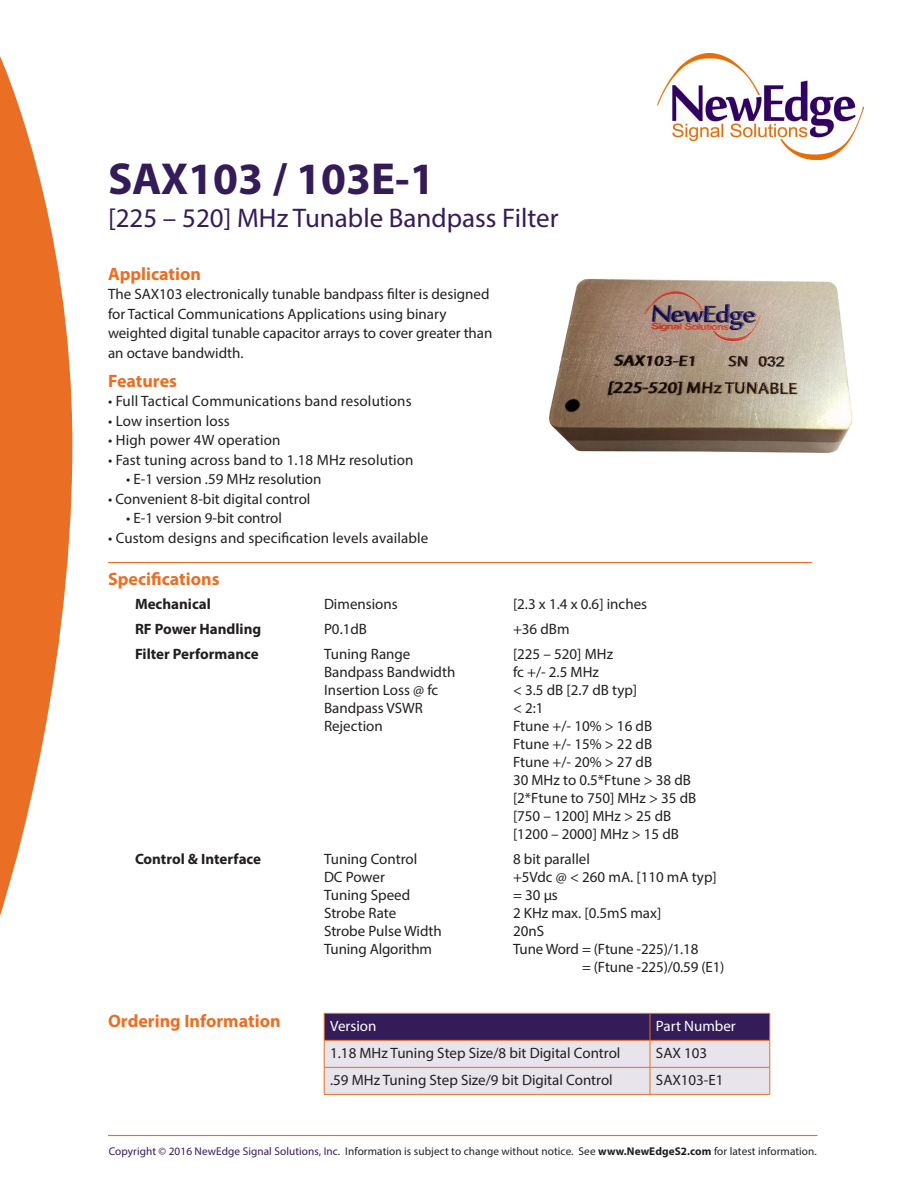
<style>
.page{position:relative;width:918px;height:1188px;background:#fff}
.page>*{position:absolute;margin:0;border:0;box-sizing:border-box;transform-origin:0 0}
.t1{font:700 45px "Myriad Pro";color:#341c59}
.t2{font:27px "Myriad Pro";color:#341c59}
.t3{font:700 18px "Myriad Pro";color:#ea6f24}
.t4{font:15px/18px "Myriad Pro";color:#231f20}
.t5{font:700 15px "Myriad Pro";color:#231f20}
.t6{font:15px "Myriad Pro";color:#fff}
.t7{font:11.25px "Myriad Pro";letter-spacing:.005em;color:#231f20}
.s1{color:#341c59}
.s2{font-weight:700}
</style>
<div class="page">
<svg style="left:0;top:56px;width:72px;height:860px;fill:#ea6f24"></svg>
<hr style="left:108px;top:1135px;width:710px;height:1px;background:#ea6f24">
<hr style="left:108px;top:562px;width:704px;height:1px;background:#ea6f24">
<svg style="left:324px;top:1013px;width:446px;height:81px;background:#ae9fb4"></svg>
<hr style="left:324px;top:1094px;width:326px;height:1px;background:#ea6f24">
<hr style="left:650px;top:1094px;width:120px;height:1px;background:#ea6f24">
<img style="left:657px;top:54px;width:207px;height:105px">
<img style="left:549px;top:278px;width:303px;height:175px">
<h1 class="t1" style="left:108px;top:150px;width:328px">SAX103 / 103E-1</h1>
<h2 class="t2" style="left:108px;top:202px;width:452px">[225 – 520] MHz Tunable Bandpass Filter</h2>
<p class="t3" style="left:108px;top:262px;width:95px">Application</p>
<p class="t4" style="left:108px;top:284px;width:386px;line-height:19.5px">The SAX103 electronically tunable bandpass filter is designed for Tactical Communications Applications using binary weighted digital tunable capacitor arrays to cover greater than an octave bandwidth.</p>
<p class="t3" style="left:108px;top:369px;width:70px">Features</p>
<p class="t4" style="left:108px;top:392px;width:305px">• Full Tactical Communications band resolutions</p>
<p class="t4" style="left:108px;top:412px;width:123px">• Low insertion loss</p>
<p class="t4" style="left:108px;top:431px;width:174px">• High power 4W operation</p>
<p class="t4" style="left:108px;top:451px;width:307px">• Fast tuning across band to 1.18 MHz resolution</p>
<p class="t4" style="left:126px;top:470px;width:197px">• E-1 version .59 MHz resolution</p>
<p class="t4" style="left:108px;top:490px;width:204px">• Convenient 8-bit digital control</p>
<p class="t4" style="left:126px;top:509px;width:158px">• E-1 version 9-bit control</p>
<p class="t4" style="left:108px;top:529px;width:322px">• Custom designs and specification levels available</p>
<p class="t3" style="left:108px;top:567px;width:113px">Specifications</p>
<p class="t5" style="left:135px;top:595px;width:77px">Mechanical</p>
<p class="t4" style="left:324px;top:595px;width:75px">Dimensions</p>
<p class="t4" style="left:513px;top:595px;width:136px">[2.3 x 1.4 x 0.6] inches</p>
<p class="t5" style="left:135px;top:619px;width:128px">RF Power Handling</p>
<p class="t4" style="left:324px;top:620px;width:45px">P0.1dB</p>
<p class="t4" style="left:513px;top:620px;width:58px">+36 dBm</p>
<p class="t5" style="left:135px;top:644px;width:125px">Filter Performance</p>
<p class="t4" style="left:324px;top:645px;width:88px">Tuning Range</p>
<p class="t4" style="left:513px;top:645px;width:102px">[225 – 520] MHz</p>
<p class="t4" style="left:324px;top:663px;width:133px">Bandpass Bandwidth</p>
<p class="t4" style="left:513px;top:663px;width:88px">fc +/- 2.5 MHz</p>
<p class="t4" style="left:324px;top:681px;width:116px">Insertion Loss @ fc</p>
<p class="t4" style="left:513px;top:681px;width:126px">&lt; 3.5 dB [2.7 dB typ]</p>
<p class="t4" style="left:324px;top:699px;width:100px">Bandpass VSWR</p>
<p class="t4" style="left:513px;top:699px;width:32px">&lt; 2:1</p>
<p class="t4" style="left:324px;top:717px;width:60px">Rejection</p>
<p class="t4" style="left:513px;top:717px;width:185px">Ftune +/- 10% &gt; 16 dB<br>Ftune +/- 15% &gt; 22 dB<br>Ftune +/- 20% &gt; 27 dB<br>30 MHz to 0.5*Ftune &gt; 38 dB [2*Ftune to 750] MHz &gt; 35 dB [750 – 1200] MHz &gt; 25 dB [1200 – 2000] MHz &gt; 15 dB</p>
<p class="t5" style="left:135px;top:849px;width:128px">Control &amp; Interface</p>
<p class="t4" style="left:324px;top:849px;width:95px">Tuning Control</p>
<p class="t4" style="left:513px;top:849px;width:79px">8 bit parallel</p>
<p class="t4" style="left:324px;top:867px;width:62px">DC Power</p>
<p class="t4" style="left:513px;top:867px;width:205px">+5Vdc @ &lt; 260 mA. [110 mA typ]</p>
<p class="t4" style="left:324px;top:885px;width:88px">Tuning Speed</p>
<p class="t4" style="left:513px;top:885px;width:46px">= 30 μs</p>
<p class="t4" style="left:324px;top:903px;width:74px">Strobe Rate</p>
<p class="t4" style="left:513px;top:903px;width:150px">2 KHz max. [0.5mS max]</p>
<p class="t4" style="left:324px;top:921px;width:119px">Strobe Pulse Width</p>
<p class="t4" style="left:513px;top:921px;width:33px">20nS</p>
<p class="t4" style="left:324px;top:939px;width:110px">Tuning Algorithm</p>
<p class="t4" style="left:582px;top:939px;width:144px;text-indent:-69px">Tune Word = (Ftune -225)/1.18<br>= (Ftune -225)/0.59 (E1)</p>
<p class="t3" style="left:108px;top:1009px;width:174px">Ordering Information</p>
<p class="t6" style="left:330px;top:1016px;width:48px">Version</p>
<p class="t6" style="left:656px;top:1016px;width:81px">Part Number</p>
<p class="t4" style="left:330px;top:1043px;width:292px">1.18 MHz Tuning Step Size/8 bit Digital Control</p>
<p class="t4" style="left:656px;top:1043px;width:53px">SAX 103</p>
<p class="t4" style="left:330px;top:1070px;width:284px">.59 MHz Tuning Step Size/9 bit Digital Control</p>
<p class="t4" style="left:656px;top:1070px;width:69px">SAX103-E1</p>
<p class="t7" style="left:109px;top:1144px;width:710px"><span class="s1">Copyright © 2016 NewEdge Signal Solutions, Inc.</span> Information is subject to change without notice. See <span class="s2">www.NewEdgeS2.com</span> for latest information.</p>
</div>
